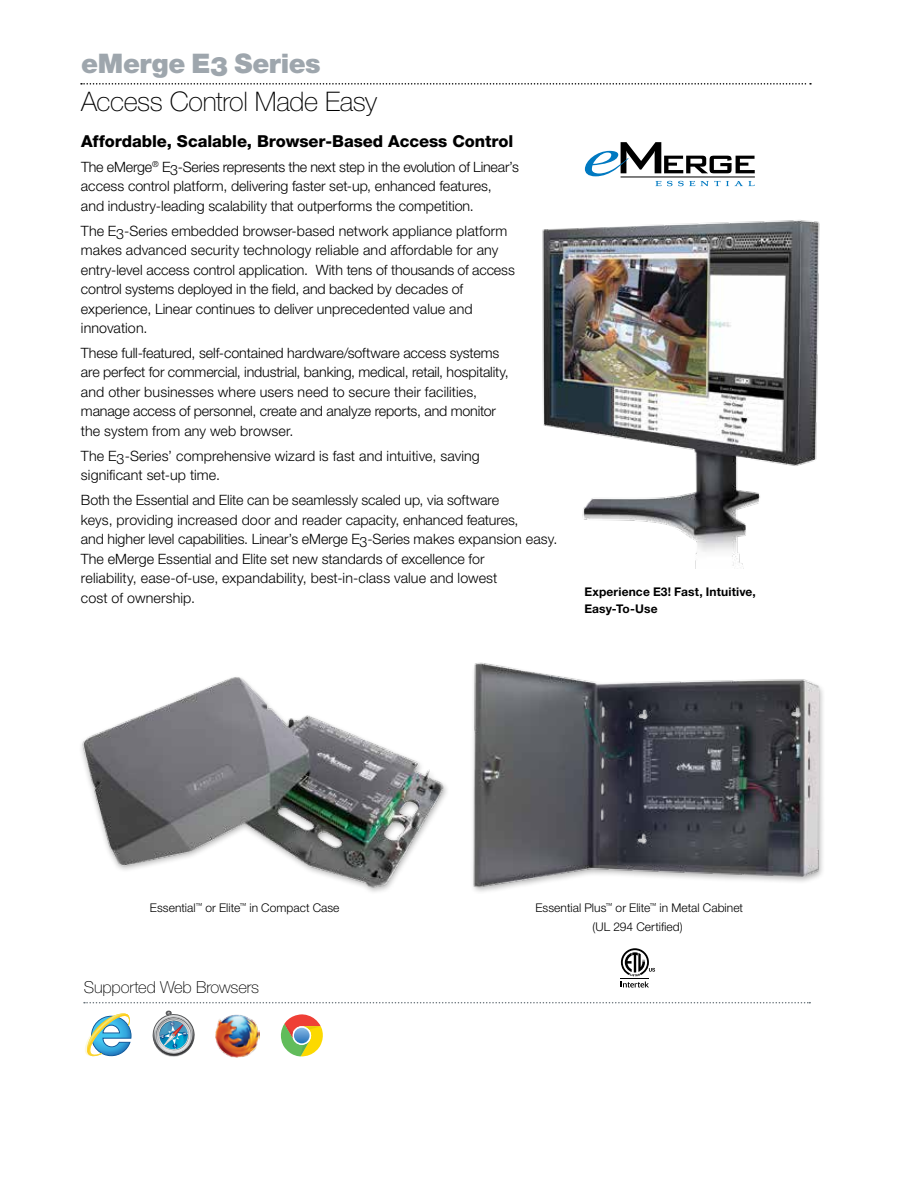
<style>
.page{position:relative;width:918px;height:1188px;background:#fff}
.page>*{position:absolute;margin:0;border:0;box-sizing:border-box;transform-origin:0 0}
.t1{font:100 27px "Helvetica Neue LT Std";letter-spacing:-.015em;color:#000}
.t2{font:900 27px "Helvetica Neue LT Std";letter-spacing:-.01em;color:#9ea6ad}
.t3{font:800 16.5px "Helvetica Neue LT Std";letter-spacing:-.005em;color:#000}
.t4{font:100 16.5px "Helvetica Neue LT Std";letter-spacing:-.01em;color:#000}
.t5{font:300 14.25px/19.5px "Helvetica Neue LT Std";color:#000}
.t6{font:300 12px/19.5px "Helvetica Neue LT Std";letter-spacing:.005em;color:#000;text-align:center}
.t7{font:700 12px/16.5px "Helvetica Neue LT Std";letter-spacing:.01em;color:#000}
</style>
<div class="page">
<svg style="left:81px;top:83px;width:730px;height:2px"></svg>
<img style="left:81px;top:677px;width:365px;height:215px">
<img style="left:446px;top:662px;width:377px;height:230px">
<img style="left:542px;top:220px;width:278px;height:349px">
<svg style="left:585px;top:142px;width:170px;height:44px"></svg>
<hr style="left:621px;top:177px;width:134px;height:1px;background:#000">
<svg style="left:280px;top:1014px;width:43px;height:43px"></svg>
<svg style="left:85px;top:1013px;width:46px;height:44px"></svg>
<svg style="left:84px;top:1002px;width:726px;height:1px"></svg>
<svg style="left:152px;top:1011px;width:43px;height:46px"></svg>
<img style="left:215px;top:1014px;width:45px;height:44px">
<svg style="left:621px;top:948px;width:34px;height:40px"></svg>
<h1 class="t2" style="left:81px;top:48px;width:241px">eMerge E3 Series</h1>
<h1 class="t1" style="left:81px;top:86px;width:298px">Access Control Made Easy</h1>
<p class="t3" style="left:81px;top:131px;width:434px">Affordable, Scalable, Browser-Based Access Control</p>
<p class="t5" style="left:81px;top:157px;width:439px">The eMerge<sup>®</sup> E3-Series represents the next step in the evolution of Linear’s access control platform, delivering faster set-up, enhanced features,<br>and industry-leading scalability that outperforms the competition.</p>
<p class="t5" style="left:81px;top:220px;width:435px">The E3-Series embedded browser-based network appliance platform makes advanced security technology reliable and affordable for any entry-level access control application. With tens of thousands of access control systems deployed in the field, and backed by decades of experience, Linear continues to deliver unprecedented value and innovation.</p>
<p class="t5" style="left:81px;top:343px;width:429px">These full-featured, self-contained hardware/software access systems are perfect for commercial, industrial, banking, medical, retail, hospitality, and other businesses where users need to secure their facilities, manage access of personnel, create and analyze reports, and monitor the system from any web browser.</p>
<p class="t5" style="left:81px;top:446px;width:400px">The E3-Series’ comprehensive wizard is fast and intuitive, saving significant set-up time.</p>
<p class="t5" style="left:81px;top:490px;width:478px">Both the Essential and Elite can be seamlessly scaled up, via software<br>keys, providing increased door and reader capacity, enhanced features,<br>and higher level capabilities. Linear’s eMerge E3-Series makes expansion easy.<br>The eMerge Essential and Elite set new standards of excellence for<br>reliability, ease-of-use, expandability, best-in-class value and lowest<br>cost of ownership.</p>
<p class="t7" style="left:584px;top:583px;width:173px">Experience E3! Fast, Intuitive,<br>Easy-To-Use</p>
<p class="t6" style="left:150px;top:898px;width:191px">Essential<sup>™</sup> or Elite<sup>™</sup> in Compact Case</p>
<p class="t6" style="left:535px;top:898px;width:209px">Essential Plus<sup>™</sup> or Elite<sup>™</sup> in Metal Cabinet (UL 294 Certified)</p>
<p class="t4" style="left:84px;top:978px;width:177px">Supported Web Browsers</p>
</div>
